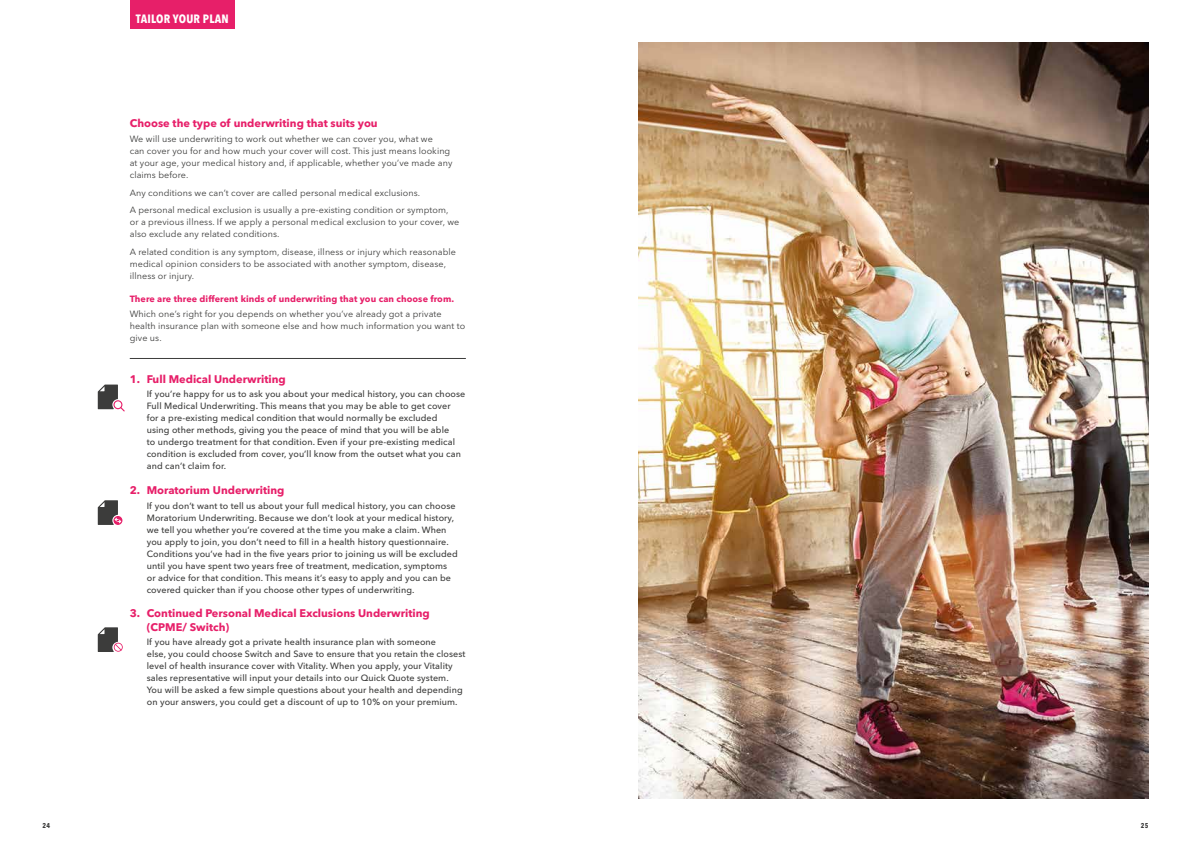
<style>
.page{position:relative;width:1191px;height:842px;background:#fff}
.page>*{position:absolute;margin:0;border:0;box-sizing:border-box;transform-origin:0 0}
.t1{font:700 condensed 12px "Avenir Next LT Pro";letter-spacing:.02em;color:#fff}
.t2{font:700 11px/13.2px "Avenir Next LT Pro";color:#e71f69}
.t3{font:500 9px/12px "Avenir Next LT Pro";letter-spacing:.01em;color:#3c3c3b}
.t4{font:9px/12px "Avenir Next LT Pro";letter-spacing:.01em;color:#3c3c3b}
.t5{font:700 9px "Avenir Next LT Pro";letter-spacing:.01em;color:#e71f69}
.t6{font:700 condensed 7px "Avenir Next LT Pro";color:#3c3c3b}
</style>
<div class="page">
<div style="left:130px;top:0;width:105px;height:29px;background:#e71f69"></div>
<hr style="left:130px;top:358px;width:336px;height:1px;background:#3c3c3b">
<svg style="left:98px;top:385px;width:27px;height:26px"></svg>
<svg style="left:98px;top:500px;width:23px;height:25px"></svg>
<svg style="left:98px;top:627px;width:25px;height:25px"></svg>
<img style="left:638px;top:43px;width:510px;height:755px">
<h1 class="t1" style="left:136px;top:11px;width:94px">TAILOR YOUR PLAN</h1>
<p class="t2" style="left:130px;top:116px;width:249px">Choose the type of underwriting that suits you</p>
<p class="t4" style="left:130px;top:133px;width:324px">We will use underwriting to work out whether we can cover you, what we<br>can cover you for and how much your cover will cost. This just means looking at your age, your medical history and, if applicable, whether you’ve made any claims before.</p>
<p class="t4" style="left:130px;top:184px;width:320px;line-height:17.7px">Any conditions we can’t cover are called personal medical exclusions.<br>A personal medical exclusion is usually a pre-existing condition or symptom,</p>
<p class="t4" style="left:130px;top:216px;width:331px">or a previous illness. If we apply a personal medical exclusion to your cover, we also exclude any related conditions.</p>
<p class="t4" style="left:130px;top:246px;width:328px">A related condition is any symptom, disease, illness or injury which reasonable medical opinion considers to be associated with another symptom, disease, illness or injury.</p>
<p class="t5" style="left:130px;top:293px;width:326px">There are three different kinds of underwriting that you can choose from.</p>
<p class="t4" style="left:130px;top:308px;width:337px">Which one’s right for you depends on whether you’ve already got a private health insurance plan with someone else and how much information you want to give us.</p>
<p class="t2" style="left:130px;top:372px;width:157px">1. Full Medical Underwriting</p>
<p class="t3" style="left:147px;top:388px;width:320px">If you’re happy for us to ask you about your medical history, you can choose Full Medical Underwriting. This means that you may be able to get cover<br>for a pre-existing medical condition that would normally be excluded<br>using other methods, giving you the peace of mind that you will be able<br>to undergo treatment for that condition. Even if your pre-existing medical condition is excluded from cover, you’ll know from the outset what you can and can’t claim for.</p>
<p class="t2" style="left:130px;top:483px;width:156px">2. Moratorium Underwriting</p>
<p class="t3" style="left:147px;top:500px;width:312px">If you don’t want to tell us about your full medical history, you can choose Moratorium Underwriting. Because we don’t look at your medical history, we tell you whether you’re covered at the time you make a claim. When you apply to join, you don’t need to fill in a health history questionnaire.<br>Conditions you’ve had in the five years prior to joining us will be excluded until you have spent two years free of treatment, medication, symptoms or advice for that condition. This means it’s easy to apply and you can be covered quicker than if you choose other types of underwriting.</p>
<p class="t2" style="left:147px;top:607px;width:284px;text-indent:-17px">3. Continued Personal Medical Exclusions Underwriting (CPME/ Switch)</p>
<p class="t3" style="left:147px;top:636px;width:320px">If you have already got a private health insurance plan with someone<br>else, you could choose Switch and Save to ensure that you retain the closest level of health insurance cover with Vitality. When you apply, your Vitality sales representative will input your details into our Quick Quote system.<br>You will be asked a few simple questions about your health and depending on your answers, you could get a discount of up to 10% on your premium.</p>
<p class="t6" style="left:43px;top:821px;width:9px">24</p>
<p class="t6" style="left:1140px;top:821px;width:9px">25</p>
</div>
